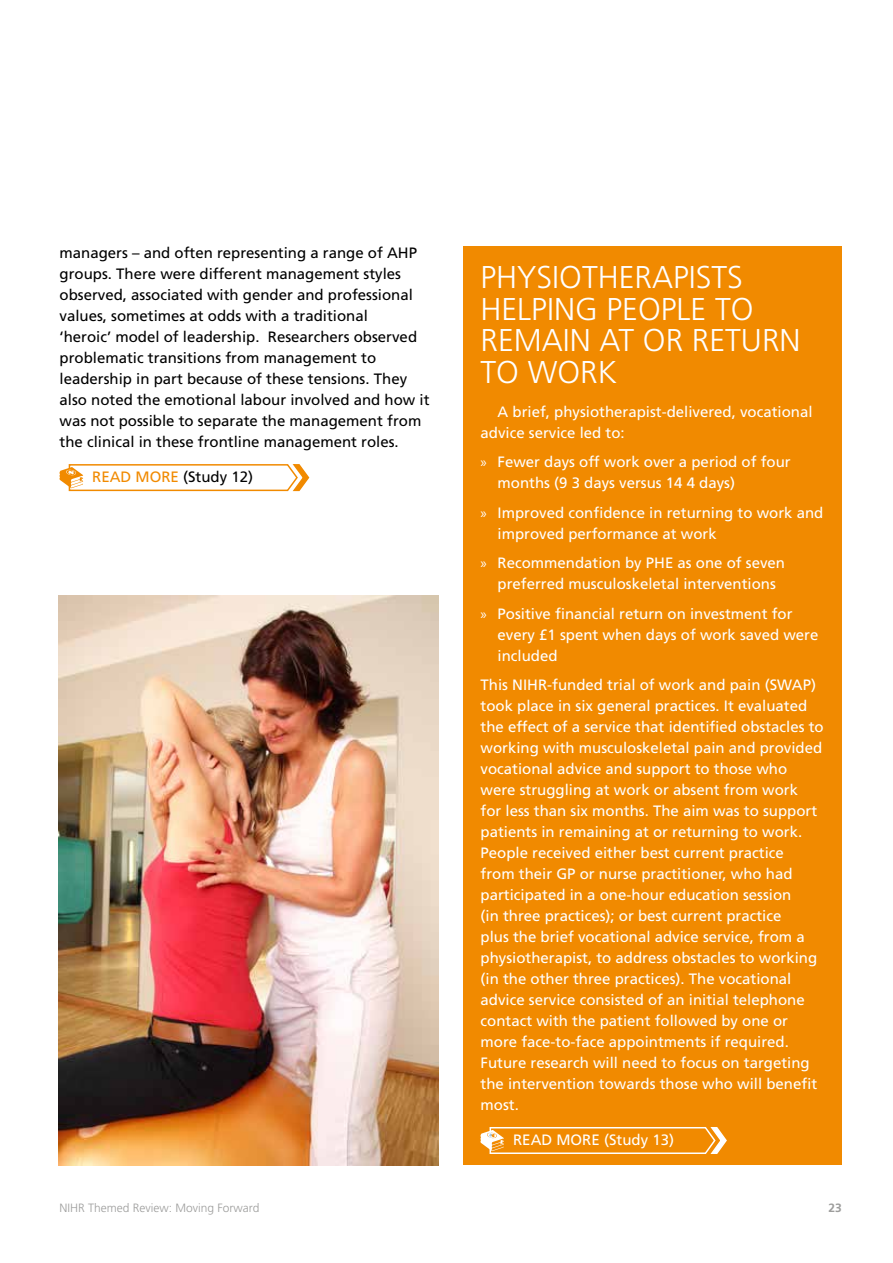
<style>
.page{position:relative;width:893px;height:1263px;background:#fff}
.page>*{position:absolute;margin:0;border:0;box-sizing:border-box;transform-origin:0 0}
.t1{font:300 31.5px/31.5px "Frutiger";color:#fff}
.t2{font:15px/21px "Frutiger";color:#fff}
.t3{font:15px/21px "Frutiger";color:#000}
.t4{font:300 12px "Frutiger";color:#9d9d9c}
.t5{font:700 12px "Frutiger";color:#9d9d9c}
.s1{color:#f18a00}
.s2{font-family:"Myriad Pro"}
</style>
<div class="page">
<img style="left:59px;top:595px;width:380px;height:570px">
<svg style="left:60px;top:464px;width:250px;height:28px"></svg>
<div style="left:463px;top:247px;width:379px;height:918px;background:#f18a00"></div>
<svg style="left:480px;top:1127px;width:247px;height:27px"></svg>
<p class="t3" style="left:60px;top:242px;width:372px">managers – and often representing a range of AHP groups. There were different management styles observed, associated with gender and professional values, sometimes at odds with a traditional<br>‘heroic’ model of leadership. Researchers observed problematic transitions from management to leadership in part because of these tensions. They also noted the emotional labour involved and how it was not possible to separate the management from the clinical in these frontline management roles.</p>
<p class="t3" style="left:92px;top:466px;width:162px"><span class="s1">READ MORE</span> (Study 12)</p>
<h1 class="t1" style="left:480px;top:262px;width:321px">PHYSIOTHERAPISTS<br>HELPING PEOPLE TO<br>REMAIN AT OR RETURN<br>TO WORK</h1>
<p class="t2" style="left:480px;top:401px;width:334px;text-indent:17px">A brief, physiotherapist-delivered, vocational advice service led to:</p>
<p class="t2" style="left:497px;top:451px;width:295px;text-indent:-17px"><span class="s2">»</span> Fewer days off work over a period of four months (9 3 days versus 14 4 days)</p>
<p class="t2" style="left:497px;top:502px;width:327px;text-indent:-17px"><span class="s2">»</span> Improved confidence in returning to work and improved performance at work</p>
<p class="t2" style="left:480px;top:552px;width:306px;text-align:center"><span class="s2">»</span> Recommendation by PHE as one of seven preferred musculoskeletal interventions</p>
<p class="t2" style="left:497px;top:603px;width:322px;text-indent:-17px"><span class="s2">»</span> Positive financial return on investment for every £1 spent when days of work saved were included</p>
<p class="t2" style="left:480px;top:674px;width:345px">This NIHR-funded trial of work and pain (SWAP) took place in six general practices. It evaluated the effect of a service that identified obstacles to working with musculoskeletal pain and provided vocational advice and support to those who were struggling at work or absent from work<br>for less than six months. The aim was to support patients in remaining at or returning to work.<br>People received either best current practice<br>from their GP or nurse practitioner, who had participated in a one-hour education session<br>(in three practices); or best current practice<br>plus the brief vocational advice service, from a physiotherapist, to address obstacles to working (in the other three practices). The vocational advice service consisted of an initial telephone contact with the patient followed by one or more face-to-face appointments if required.<br>Future research will need to focus on targeting the intervention towards those who will benefit most.</p>
<p class="t2" style="left:513px;top:1129px;width:162px">READ MORE (Study 13)</p>
<p class="t4" style="left:60px;top:1201px;width:201px">NIHR Themed Review: Moving Forward</p>
<p class="t5" style="left:829px;top:1201px;width:15px">23</p>
</div>
